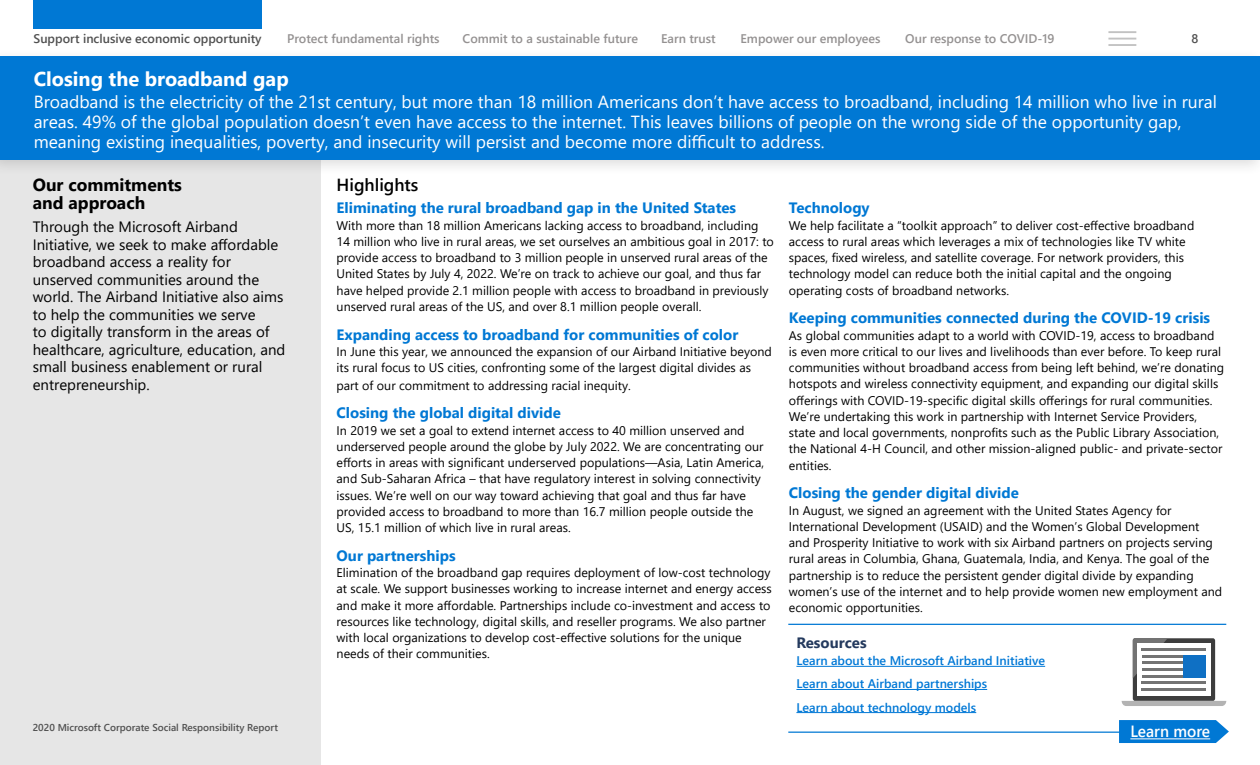
<style>
.page{position:relative;width:1260px;height:765px;background:#fff}
.page>*{position:absolute;margin:0;border:0;box-sizing:border-box;transform-origin:0 0}
.t1{font:700 20px "Segoe UI";color:#fff}
.Section_Header_Body{font:17.5px/20px "Segoe UI";color:#fff}
.Subheader{font:700 17.5px/18.8px "Segoe UI";color:#000}
.t2{font:600 17.5px "Segoe UI";color:#000}
.Subheader-2{font:600 16.25px "Segoe UI";color:#fff;scale:.95 1}
.Section_Header_Body-2{font:15px/17.5px "Segoe UI";color:#000}
.Subheader-3{font:700 15px "Segoe UI";color:#0078d4}
.Subheader-4{font:700 15px "Segoe UI";color:#243a5e}
.t3{font:12.5px/16.2px "Segoe UI";color:#000}
.t4{font:600 12.5px "Segoe UI";color:#949191}
.t5{font:600 12.5px "Segoe UI";color:#0078d6}
.t6{font:600 12.5px "Segoe UI";color:#505050}
.Page_Number{font:600 10px "Segoe UI";color:#505050}
</style>
<div class="page">
<hr style="left:1108px;top:31px;width:28px;height:2px;background:#c2c2c2">
<hr style="left:1108px;top:38px;width:28px;height:2px;background:#c2c2c2">
<hr style="left:1108px;top:44px;width:28px;height:2px;background:#c2c2c2">
<div style="left:0;top:160px;width:320px;height:605px;background:#e6e6e6"></div>
<div style="left:0;top:48px;width:1260px;height:128px;background:#292929;opacity:.16"></div>
<div style="left:0;top:56px;width:1260px;height:104px;background:#0078d4"></div>
<div style="left:34px;top:0;width:228px;height:29px;background:#0078d4"></div>
<hr style="left:796px;top:666px;width:249px;height:1px;background:#0078d6">
<hr style="left:796px;top:689px;width:191px;height:1px;background:#0078d6">
<hr style="left:796px;top:712px;width:180px;height:1px;background:#0078d6">
<div style="left:1133px;top:638px;width:82px;height:63px;background:#3d3d3d;border-radius:2px"></div>
<svg style="left:1122px;top:701px;width:104px;height:5px"></svg>
<div style="left:1137px;top:643px;width:74px;height:53px;background:#fff"></div>
<svg style="left:1133px;top:638px;width:35px;height:40px"></svg>
<hr style="left:1142px;top:668px;width:40px;height:3px;background:#737373">
<hr style="left:1142px;top:675px;width:40px;height:3px;background:#737373">
<hr style="left:1142px;top:681px;width:64px;height:3px;background:#737373">
<hr style="left:1142px;top:648px;width:64px;height:3px;background:#737373">
<hr style="left:1142px;top:655px;width:40px;height:3px;background:#737373">
<hr style="left:1142px;top:662px;width:40px;height:2px;background:#737373">
<hr style="left:1142px;top:688px;width:64px;height:3px;background:#737373">
<div style="left:1184px;top:655px;width:22px;height:23px;background:#0f70c4"></div>
<hr style="left:788px;top:624px;width:438px;height:1px;background:#0078d4">
<hr style="left:788px;top:732px;width:438px;height:1px;background:#0078d4">
<svg style="left:1119px;top:720px;width:110px;height:23px;background:#1382d7"></svg>
<hr style="left:1130px;top:738px;width:80px;height:1px;background:#fff">
<p class="t6" style="left:34px;top:27px;width:230px">Support inclusive economic opportunity</p>
<p class="t4" style="left:287px;top:27px;width:154px">Protect fundamental rights</p>
<p class="t4" style="left:463px;top:27px;width:177px">Commit to a sustainable future</p>
<p class="t4" style="left:661px;top:27px;width:56px">Earn trust</p>
<p class="t4" style="left:740px;top:27px;width:142px">Empower our employees</p>
<p class="t4" style="left:905px;top:27px;width:151px">Our response to COVID-19</p>
<p class="t6" style="left:1192px;top:27px;width:8px">8</p>
<p class="t1" style="left:34px;top:60px;width:257px">Closing the broadband gap</p>
<p class="Section_Header_Body" style="left:34px;top:91px;width:1185px">Broadband is the electricity of the 21st century, but more than 18 million Americans don’t have access to broadband, including 14 million who live in rural areas. 49% of the global population doesn’t even have access to the internet. This leaves billions of people on the wrong side of the opportunity gap, meaning existing inequalities, poverty, and insecurity will persist and become more difficult to address.</p>
<p class="Subheader" style="left:33px;top:174px;width:151px">Our commitments and approach</p>
<p class="Section_Header_Body-2" style="left:33px;top:217px;width:254px">Through the Microsoft Airband Initiative, we seek to make affordable broadband access a reality for unserved communities around the world. The Airband Initiative also aims to help the communities we serve<br>to digitally transform in the areas of healthcare, agriculture, education, and small business enablement or rural entrepreneurship.</p>
<p class="t2" style="left:337px;top:168px;width:83px">Highlights</p>
<p class="Subheader-3" style="left:337px;top:194px;width:401px">Eliminating the rural broadband gap in the United States</p>
<p class="t3" style="left:337px;top:216px;width:439px">With more than 18 million Americans lacking access to broadband, including 14 million who live in rural areas, we set ourselves an ambitious goal in 2017: to provide access to broadband to 3 million people in unserved rural areas of the United States by July 4, 2022. We’re on track to achieve our goal, and thus far have helped provide 2.1 million people with access to broadband in previously unserved rural areas of the US, and over 8.1 million people overall.</p>
<p class="Subheader-3" style="left:337px;top:320px;width:403px">Expanding access to broadband for communities of color</p>
<p class="t3" style="left:337px;top:342px;width:437px">In June this year, we announced the expansion of our Airband Initiative beyond its rural focus to US cities, confronting some of the largest digital divides as</p>
<p class="t3" style="left:337px;top:376px;width:296px">part of our commitment to addressing racial inequity.</p>
<p class="Subheader-3" style="left:337px;top:399px;width:226px">Closing the global digital divide</p>
<p class="t3" style="left:337px;top:421px;width:429px">In 2019 we set a goal to extend internet access to 40 million unserved and underserved people around the globe by July 2022. We are concentrating our efforts in areas with significant underserved populations—Asia, Latin America, and Sub-Saharan Africa – that have regulatory interest in solving connectivity issues. We’re well on our way toward achieving that goal and thus far have provided access to broadband to more than 16.7 million people outside the US, 15.1 million of which live in rural areas.</p>
<p class="Subheader-3" style="left:337px;top:541px;width:121px">Our partnerships</p>
<p class="t3" style="left:337px;top:563px;width:437px">Elimination of the broadband gap requires deployment of low-cost technology at scale. We support businesses working to increase internet and energy access and make it more affordable. Partnerships include co-investment and access to resources like technology, digital skills, and reseller programs. We also partner with local organizations to develop cost-effective solutions for the unique needs of their communities.</p>
<p class="Subheader-3" style="left:789px;top:194px;width:82px">Technology</p>
<p class="t3" style="left:789px;top:216px;width:407px">We help facilitate a “toolkit approach” to deliver cost-effective broadband access to rural areas which leverages a mix of technologies like TV white spaces, fixed wireless, and satellite coverage. For network providers, this technology model can reduce both the initial capital and the ongoing operating costs of broadband networks.</p>
<p class="Subheader-3" style="left:789px;top:304px;width:423px">Keeping communities connected during the COVID-19 crisis</p>
<p class="t3" style="left:789px;top:326px;width:437px">As global communities adapt to a world with COVID-19, access to broadband is even more critical to our lives and livelihoods than ever before. To keep rural communities without broadband access from being left behind, we’re donating hotspots and wireless connectivity equipment, and expanding our digital skills offerings with COVID-19-specific digital skills offerings for rural communities.<br>We’re undertaking this work in partnership with Internet Service Providers, state and local governments, nonprofits such as the Public Library Association, the National 4-H Council, and other mission-aligned public- and private-sector entities.</p>
<p class="Subheader-3" style="left:789px;top:479px;width:231px">Closing the gender digital divide</p>
<p class="t3" style="left:789px;top:501px;width:435px">In August, we signed an agreement with the United States Agency for International Development (USAID) and the Women’s Global Development and Prosperity Initiative to work with six Airband partners on projects serving rural areas in Columbia, Ghana, Guatemala, India, and Kenya. The goal of the partnership is to reduce the persistent gender digital divide by expanding women’s use of the internet and to help provide women new employment and economic opportunities.</p>
<p class="Subheader-4" style="left:796px;top:628px;width:72px">Resources</p>
<p class="t5" style="left:796px;top:649px;width:250px">Learn about the Microsoft Airband Initiative</p>
<p class="t5" style="left:796px;top:672px;width:192px">Learn about Airband partnerships</p>
<p class="t5" style="left:796px;top:695px;width:181px">Learn about technology models</p>
<p class="Subheader-2" style="left:1130px;top:716px;width:86px">Learn more</p>
<p class="Page_Number" style="left:33px;top:718px;width:247px">2020 Microsoft Corporate Social Responsibility Report</p>
</div>
